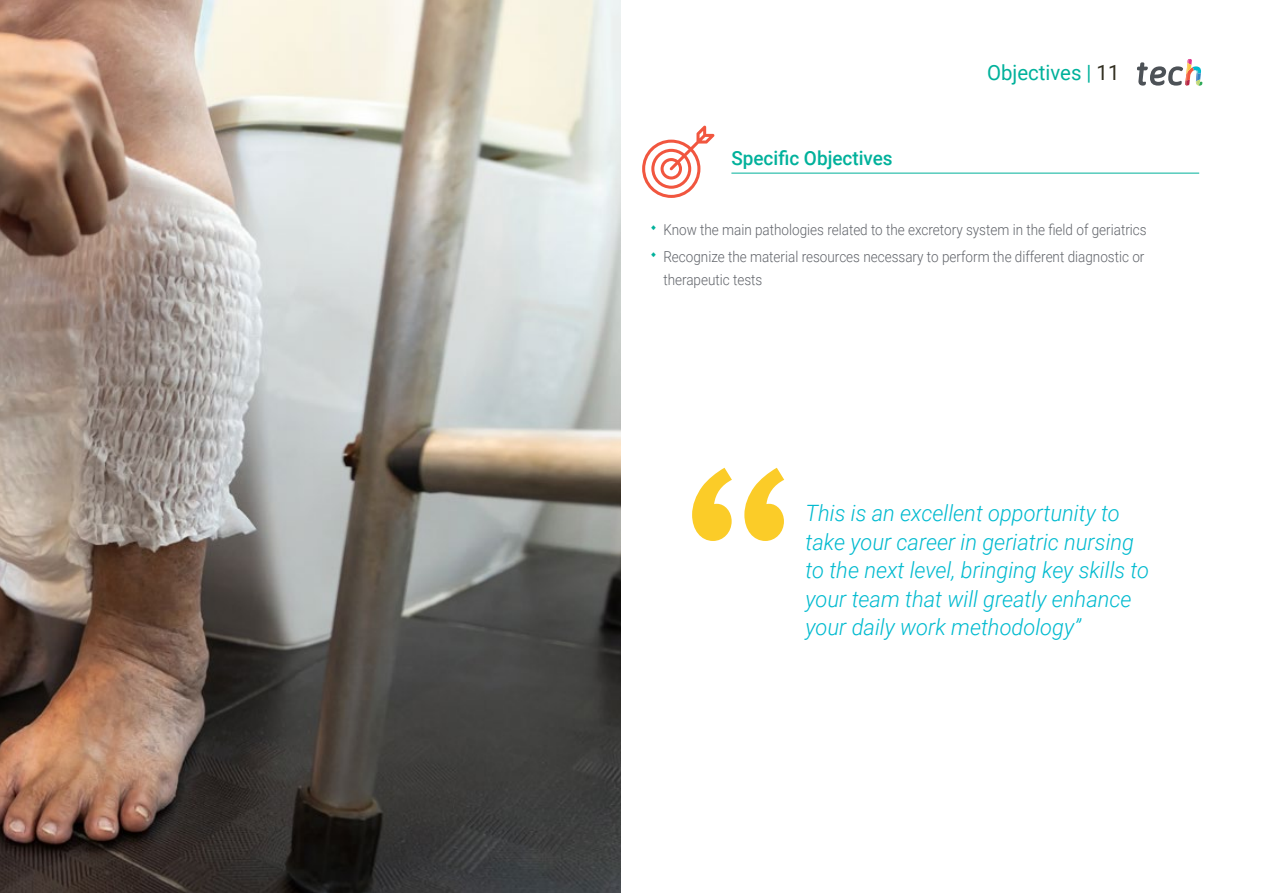
<style>
.page{position:relative;width:1263px;height:893px;background:#fff}
.page>*{position:absolute;margin:0;border:0;box-sizing:border-box;transform-origin:0 0}
.t1{font:italic 300 22.5px/28.5px "Roboto";color:#00bacf}
.t2{font:21px "Roboto";color:#00b19b}
.t3{font:500 19.5px "Roboto";color:#00b19b}
.t4{font:300 15px/26.7px "Roboto";color:#61646a;scale:.9 1}
.s1{color:#312e20}
</style>
<div class="page">
<hr style="left:731px;top:173px;width:468px;height:1px;background:#00b19b">
<svg style="left:642px;top:126px;width:72px;height:72px"></svg>
<img style="left:0;top:0;width:621px;height:893px">
<svg style="left:1137px;top:59px;width:65px;height:27px"></svg>
<svg style="left:692px;top:468px;width:92px;height:73px"></svg>
<h3 class="t3" style="left:731px;top:144px;width:163px">Specific Objectives</h3>
<h2 class="t2" style="left:987px;top:57px;width:134px">Objectives | <span class="s1">11</span></h2>
<p class="t4" style="left:663px;top:216px;width:538px">Know the main pathologies related to the excretory system in the field of geriatrics<br>Recognize the material resources necessary to perform the different diagnostic or</p>
<p class="t4" style="left:663px;top:265px;width:112px">therapeutic tests</p>
<h1 class="t1" style="left:805px;top:498px;width:345px">This is an excellent opportunity to take your career in geriatric nursing to the next level, bringing key skills to your team that will greatly enhance your daily work methodology”</h1>
</div>
